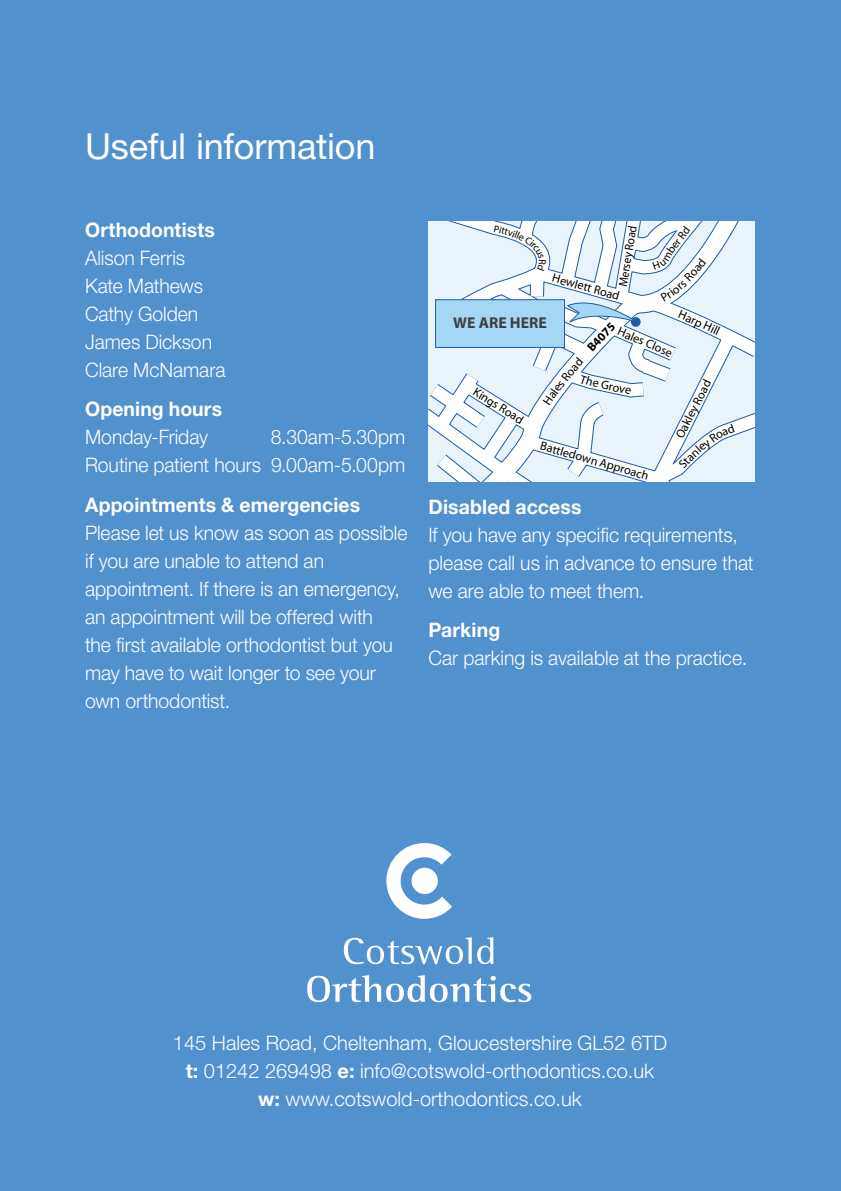
<style>
.page{position:relative;width:841px;height:1191px;background:#fff}
.page>*{position:absolute;margin:0;border:0;box-sizing:border-box;transform-origin:0 0}
.t1{font:36px "Helvetica Neue";letter-spacing:-.005em;color:#fff}
.t2{font:300 20px/28px "Helvetica Neue";letter-spacing:-.005em;color:#fff}
.t3{font:700 20px "Helvetica Neue";letter-spacing:.005em;color:#fff}
.t4{font:700 15.6px "Myriad";color:#404041}
.t5{font:12.2px "Myriad";color:#000}
.t6{font:12.2px "Myriad";color:#000;scale:.95 1}
.s1{font-weight:700}
</style>
<div class="page">
<hr style="left:839px;top:420px;width:1px;height:351px;background:#a4d7f4">
<div style="left:0;top:0;width:839px;height:1191px;background:#5191cd"></div>
<svg style="left:428px;top:221px;width:326px;height:260px;background:#e6eff8"></svg>
<div style="left:630px;top:317px;width:10px;height:10px;background:#1e5da9;border-radius:50%"></div>
<div style="left:435px;top:299px;width:129px;height:49px;background:#a4d7f4;border:1px solid #1e5da9"></div>
<svg style="left:343px;top:937px;width:128px;height:27px"></svg>
<svg style="left:477px;top:937px;width:16px;height:27px"></svg>
<svg style="left:307px;top:975px;width:224px;height:27px"></svg>
<svg style="left:386px;top:843px;width:66px;height:75px"></svg>
<svg style="left:678px;top:310px;width:42px;height:25px"></svg>
<svg style="left:677px;top:424px;width:57px;height:44px;background:#e5eef7"></svg>
<svg style="left:652px;top:226px;width:54px;height:76px;background:#e6eef7"></svg>
<svg style="left:494px;top:225px;width:51px;height:46px;background:#e7f0f8"></svg>
<svg style="left:542px;top:294px;width:95px;height:111px;background:#d8e8f5"></svg>
<h1 class="t1" style="left:85px;top:125px;width:291px">Useful information</h1>
<p class="t3" style="left:85px;top:217px;width:131px">Orthodontists</p>
<p class="t2" style="left:85px;top:243px;width:142px">Alison Ferris<br>Kate Mathews<br>Cathy Golden<br>James Dickson<br>Clare McNamara</p>
<p class="t3" style="left:85px;top:397px;width:138px">Opening hours</p>
<p class="t2" style="left:85px;top:423px;width:124px">Monday-Friday</p>
<p class="t2" style="left:85px;top:423px;width:322px;text-align:right">8.30am-5.30pm<br>Routine patient hours 9.00am-5.00pm</p>
<p class="t3" style="left:85px;top:492px;width:276px">Appointments &amp; emergencies</p>
<p class="t2" style="left:85px;top:518px;width:324px">Please let us know as soon as possible if you are unable to attend an appointment. If there is an emergency, an appointment will be offered with<br>the first available orthodontist but you may have to wait longer to see your own orthodontist.</p>
<p class="t6" style="left:616px;top:286px;width:66px;rotate:-81deg">Mersey Road</p>
<p class="t5" style="left:554px;top:271px;width:71px;rotate:16deg">Hewlett Road</p>
<p class="t4" style="left:453px;top:315px;width:95px">WE ARE HERE</p>
<p class="t5" style="left:477px;top:385px;width:58px;rotate:32deg">Kings Road</p>
<p class="t5" style="left:620px;top:325px;width:60px;rotate:23deg">Hales Close</p>
<p class="t5" style="left:593px;top:376px;width:41px;rotate:12deg">e Grove</p>
<p class="t5" style="left:673px;top:434px;width:65px;rotate:-63deg">Oakley Road</p>
<p class="t5" style="left:542px;top:439px;width:113px;rotate:16deg">Battledown Approach</p>
<p class="t3" style="left:428px;top:494px;width:154px">Disabled access</p>
<p class="t2" style="left:428px;top:520px;width:326px">If you have any specific requirements, please call us in advance to ensure that we are able to meet them.</p>
<p class="t3" style="left:428px;top:618px;width:73px">Parking</p>
<p class="t2" style="left:428px;top:644px;width:320px">Car parking is available at the practice.</p>
<p class="t2" style="left:173px;top:1028px;width:495px;text-align:center">145 Hales Road, Cheltenham, Gloucestershire GL52 6TD <span class="s1">t:</span> 01242 269498 <span class="s1">e:</span> info@cotswold-orthodontics.co.uk <span class="s1">w:</span> www.cotswold-orthodontics.co.uk</p>
</div>
